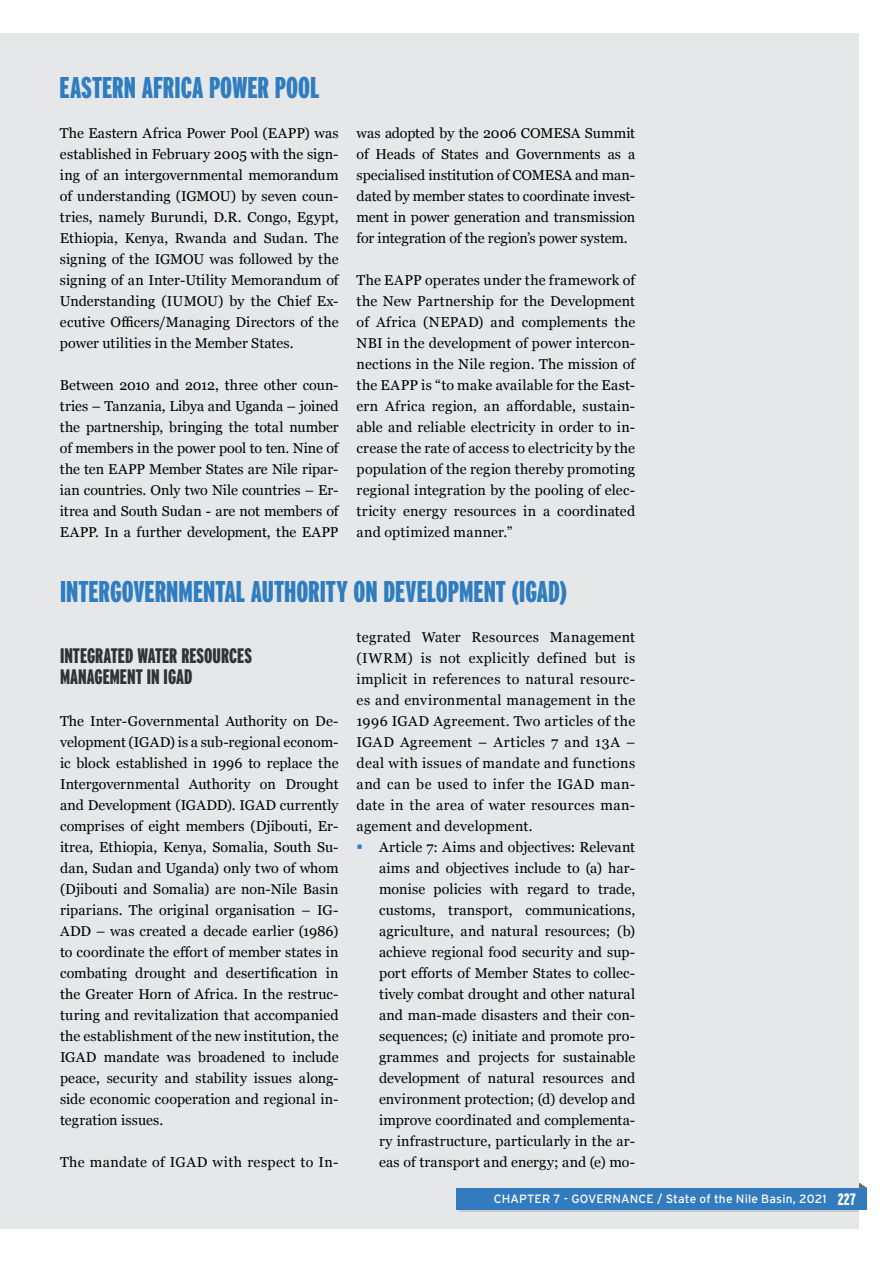
<style>
.page{position:relative;width:893px;height:1263px;background:#fff}
.page>*{position:absolute;margin:0;border:0;box-sizing:border-box;transform-origin:0 0}
.t1{font:900 extra-condensed 30px "Interstate";color:#2f7dc1}
.t2{font:900 extra-condensed 21px/21px "Interstate";color:#303234}
.t3{font:14.25px/21px "Georgia";letter-spacing:.01em;color:#000;text-align:justify}
.t4{font:14.25px "Georgia";letter-spacing:.03em;color:#000}
.t5{font:12px "Interstate";letter-spacing:.01em;color:#fff}
.s1{font-weight:900;font-stretch:extra-condensed;font-size:16.5px}
</style>
<div class="page">
<div style="left:0;top:34px;width:859px;height:1195px;background:#e6e7e8"></div>
<div style="left:459px;top:1191px;width:400px;height:21px;background:linear-gradient(to right,#327bbf,#327bbf)"></div>
<div style="left:456px;top:1188px;width:411px;height:21px;background:#327bbf"></div>
<svg style="left:859px;top:1183px;width:8px;height:5px"></svg>
<h1 class="t1" style="left:60px;top:71px;width:261px">EASTERN AFRICA POWER POOL</h1>
<p class="t3" style="left:60px;top:122px;width:280px">The Eastern Africa Power Pool (EAPP) was established in February 2005 with the sign&shy;ing of an intergovernmental memorandum of understanding (IGMOU) by seven coun&shy;tries, namely Burundi, D.R. Congo, Egypt, Ethiopia, Kenya, Rwanda and Sudan. The signing of the IGMOU was followed by the signing of an Inter-Utility Memorandum of Understanding (IUMOU) by the Chief Ex&shy;ecutive Officers/Managing Directors of the power utilities in the Member States.</p>
<p class="t3" style="left:60px;top:374px;width:280px">Between 2010 and 2012, three other coun&shy;tries – Tanzania, Libya and Uganda – joined the partnership, bringing the total number of members in the power pool to ten. Nine of the ten EAPP Member States are Nile ripar&shy;ian countries. Only two Nile countries – Er&shy;itrea and South Sudan - are not members of EAPP. In a further development, the EAPP</p>
<p class="t3" style="left:357px;top:122px;width:280px">was adopted by the 2006 COMESA Summit of Heads of States and Governments as a specialised institution of COMESA and man&shy;dated by member states to coordinate invest&shy;ment in power generation and transmission for integration of the region’s power system.</p>
<p class="t3" style="left:357px;top:269px;width:280px">The EAPP operates under the framework of the New Partnership for the Development of Africa (NEPAD) and complements the NBI in the development of power intercon&shy;nections in the Nile region. The mission of the EAPP is “to make available for the East&shy;ern Africa region, an affordable, sustain&shy;able and reliable electricity in order to in&shy;crease the rate of access to electricity by the population of the region thereby promoting regional integration by the pooling of elec&shy;tricity energy resources in a coordinated and optimized manner.”</p>
<h1 class="t1" style="left:60px;top:575px;width:508px">INTERGOVERNMENTAL AUTHORITY ON DEVELOPMENT (IGAD)</h1>
<h2 class="t2" style="left:60px;top:645px;width:193px">INTEGRATED WATER RESOURCES<br>MANAGEMENT IN IGAD</h2>
<p class="t3" style="left:60px;top:710px;width:280px">The Inter-Governmental Authority on De&shy;velopment (IGAD) is a sub-regional econom&shy;ic block established in 1996 to replace the Intergovernmental Authority on Drought and Development (IGADD). IGAD currently comprises of eight members (Djibouti, Er&shy;itrea, Ethiopia, Kenya, Somalia, South Su&shy;dan, Sudan and Uganda) only two of whom (Djibouti and Somalia) are non-Nile Basin riparians. The original organisation – IG-ADD – was created a decade earlier (1986) to coordinate the effort of member states in combating drought and desertification in the Greater Horn of Africa. In the restruc&shy;turing and revitalization that accompanied the establishment of the new institution, the IGAD mandate was broadened to include peace, security and stability issues along&shy;side economic cooperation and regional in&shy;tegration issues.</p>
<p class="t4" style="left:60px;top:1152px;width:280px">The mandate of IGAD with respect to In-</p>
<p class="t3" style="left:357px;top:626px;width:280px">tegrated Water Resources Management (IWRM) is not explicitly defined but is implicit in references to natural resourc&shy;es and environmental management in the 1996 IGAD Agreement. Two articles of the IGAD Agreement – Articles 7 and 13A – deal with issues of mandate and functions and can be used to infer the IGAD man&shy;date in the area of water resources man&shy;agement and development.</p>
<p class="t3" style="left:379px;top:836px;width:258px">Article 7: Aims and objectives: Relevant aims and objectives include to (a) har&shy;monise policies with regard to trade, customs, transport, communications, agriculture, and natural resources; (b) achieve regional food security and sup&shy;port efforts of Member States to collec&shy;tively combat drought and other natural and man-made disasters and their con&shy;sequences; (c) initiate and promote pro&shy;grammes and projects for sustainable development of natural resources and environment protection; (d) develop and improve coordinated and complementa&shy;ry infrastructure, particularly in the ar&shy;eas of transport and energy; and (e) mo-</p>
<p class="t5" style="left:494px;top:1192px;width:363px">CHAPTER 7 - GOVERNANCE / State of the Nile Basin, 2021 <span class="s1">227</span></p>
</div>
